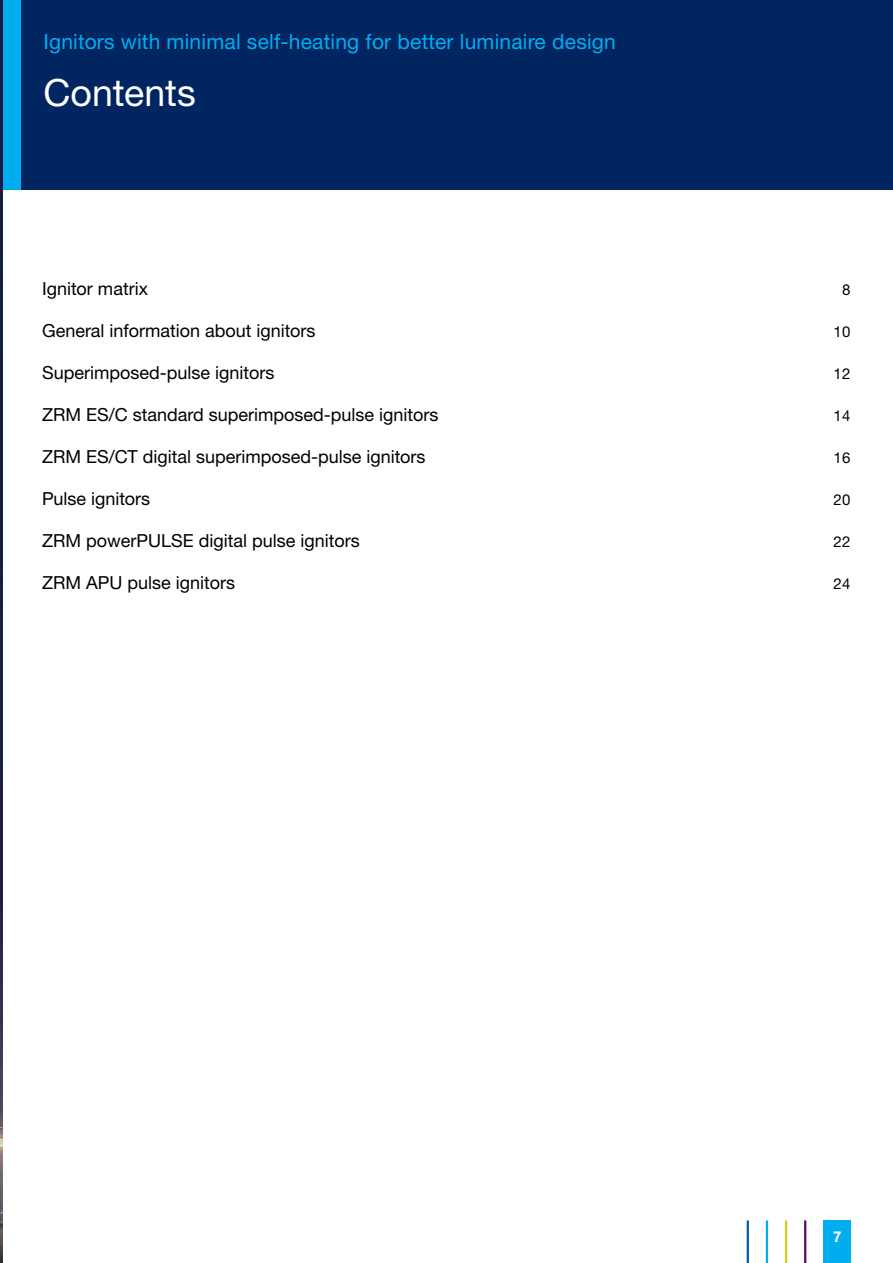
<style>
.page{position:relative;width:893px;height:1263px;background:#fff}
.page>*{position:absolute;margin:0;border:0;box-sizing:border-box;transform-origin:0 0}
.t1{font:37.5px "Helvetica Neue LTW1 G";color:#fff}
.t2{font:21px "Helvetica Neue LTW1 G";letter-spacing:.01em;color:#00aeef}
.t3{font:18px "Helvetica Neue LTW1 G";color:#000}
.t4{font:15px "Helvetica Neue LTW1 G";letter-spacing:.01em;color:#000}
.t5{font:700 15px "Helvetica Neue LTW1 G";color:#fff}
</style>
<div class="page">
<hr style="left:804px;top:1220px;width:2px;height:43px;background:#570861">
<hr style="left:785px;top:1220px;width:2px;height:43px;background:#cdcf19">
<hr style="left:766px;top:1220px;width:2px;height:43px;background:#00aeef">
<hr style="left:747px;top:1220px;width:2px;height:43px;background:#005baa">
<div style="left:824px;top:1220px;width:27px;height:43px;background:#00aeef"></div>
<div style="left:20px;top:0;width:873px;height:190px;background:#002561"></div>
<div style="left:0;top:0;width:20px;height:190px;background:#00aeef"></div>
<img style="left:0;top:0;width:2px;height:1263px">
<p class="t2" style="left:43px;top:29px;width:574px">Ignitors with minimal self-heating for better luminaire design</p>
<h1 class="t1" style="left:43px;top:69px;width:154px">Contents</h1>
<p class="t3" style="left:42px;top:277px;width:107px">Ignitor matrix</p>
<p class="t3" style="left:42px;top:319px;width:275px">General information about ignitors</p>
<p class="t3" style="left:42px;top:361px;width:234px">Superimposed-pulse ignitors</p>
<p class="t3" style="left:42px;top:403px;width:398px">ZRM ES/C standard superimposed-pulse ignitors</p>
<p class="t3" style="left:42px;top:445px;width:385px">ZRM ES/CT digital superimposed-pulse ignitors</p>
<p class="t3" style="left:42px;top:487px;width:110px">Pulse ignitors</p>
<p class="t3" style="left:42px;top:529px;width:319px">ZRM powerPULSE digital pulse ignitors</p>
<p class="t3" style="left:42px;top:571px;width:194px">ZRM APU pulse ignitors</p>
<p class="t4" style="left:842px;top:280px;width:10px">8</p>
<p class="t4" style="left:834px;top:322px;width:18px">10</p>
<p class="t4" style="left:834px;top:364px;width:18px">12</p>
<p class="t4" style="left:834px;top:406px;width:18px">14</p>
<p class="t4" style="left:834px;top:448px;width:18px">16</p>
<p class="t4" style="left:834px;top:490px;width:18px">20</p>
<p class="t4" style="left:834px;top:532px;width:18px">22</p>
<p class="t4" style="left:834px;top:574px;width:18px">24</p>
<p class="t5" style="left:833px;top:1227px;width:10px">7</p>
</div>
